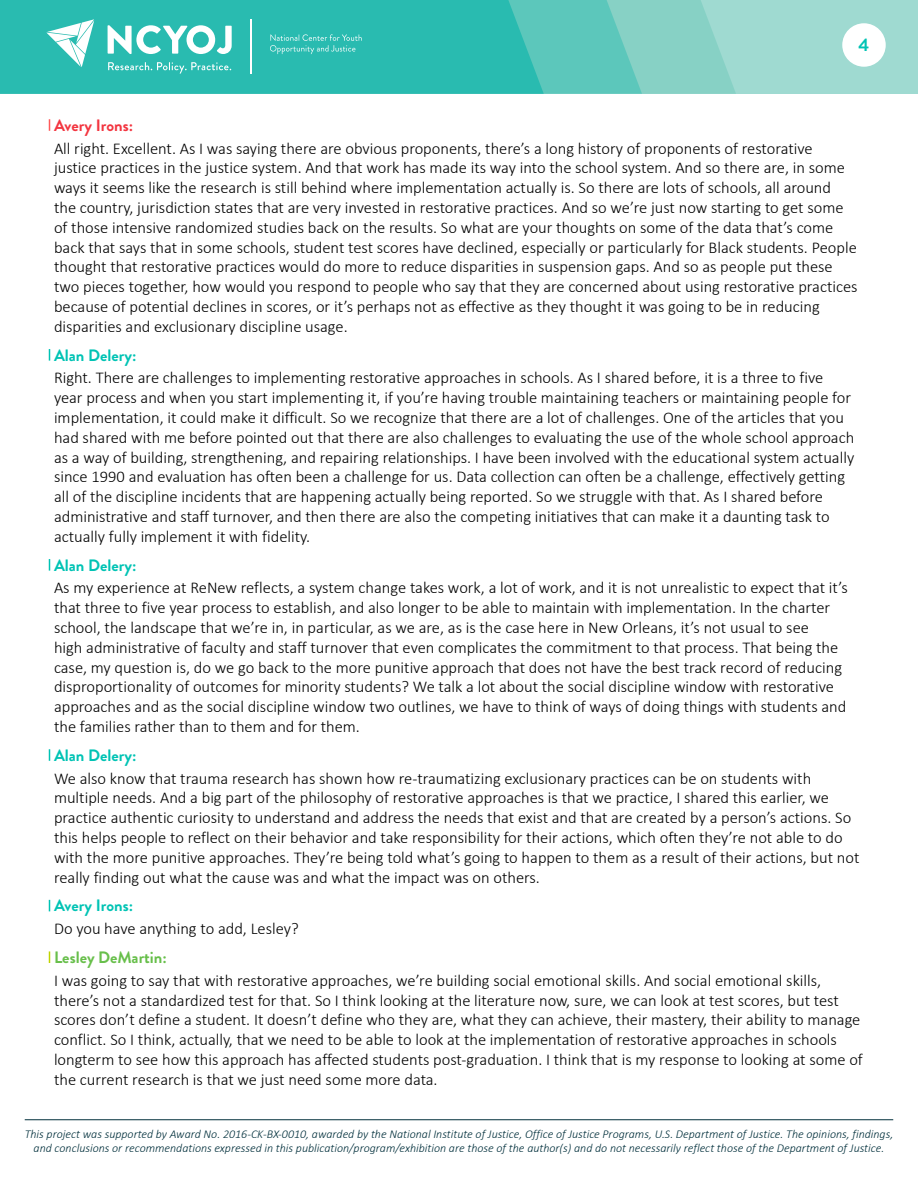
<style>
.page{position:relative;width:918px;height:1188px;background:#fff}
.page>*{position:absolute;margin:0;border:0;box-sizing:border-box;transform-origin:0 0}
.t1{font:700 18px "Brandon Grotesque";color:#00c3b4}
.t2{font:300 16.5px/19.8px "Calibri";color:#000}
.Speaker_2{font:700 16.5px "Brandon Grotesque";color:#00c3b4}
.Speaker_3{font:700 16.5px "Brandon Grotesque";color:#68bf4b}
.Speaker_1{font:700 16.5px "Brandon Grotesque";color:#f33540}
.t3{font:italic 300 12px/14.4px "Calibri";color:#002f3b;text-align:center}
</style>
<div class="page">
<hr style="left:25px;top:1119px;width:868px;height:1px;background:#002f3b">
<div style="left:0;top:0;width:918px;height:94px;background:#9fdad1"></div>
<svg style="left:642px;top:0;width:94px;height:94px;fill:#87d1c5"></svg>
<svg style="left:544px;top:0;width:98px;height:94px;background:#63c8bc"></svg>
<div style="left:0;top:0;width:544px;height:94px;background:#29bbb0"></div>
<div style="left:842px;top:23px;width:44px;height:44px;background:#fff;border-radius:50%"></div>
<svg style="left:270px;top:34px;width:92px;height:20px;background:#44c3ba"></svg>
<hr style="left:250px;top:20px;width:2px;height:54px;background:#fff">
<svg style="left:46px;top:19px;width:48px;height:48px;background:#81d7d0"></svg>
<svg style="left:108px;top:62px;width:123px;height:12px"></svg>
<svg style="left:108px;top:25px;width:124px;height:29px;background:#8ddad4"></svg>
<svg style="left:49px;top:119px;width:1px;height:12px"></svg>
<svg style="left:49px;top:349px;width:1px;height:12px"></svg>
<svg style="left:49px;top:559px;width:1px;height:12px"></svg>
<svg style="left:49px;top:749px;width:1px;height:12px"></svg>
<svg style="left:49px;top:951px;width:1px;height:12px"></svg>
<p class="t1" style="left:859px;top:33px;width:12px">4</p>
<p class="Speaker_1" style="left:54px;top:114px;width:81px">Avery Irons:</p>
<p class="t2" style="left:54px;top:138px;width:805px">All right. Excellent. As I was saying there are obvious proponents, there’s a long history of proponents of restorative justice practices in the justice system. And that work has made its way into the school system. And so there are, in some ways it seems like the research is still behind where implementation actually is. So there are lots of schools, all around<br>the country, jurisdiction states that are very invested in restorative practices. And so we’re just now starting to get some of those intensive randomized studies back on the results. So what are your thoughts on some of the data that’s come back that says that in some schools, student test scores have declined, especially or particularly for Black students. People thought that restorative practices would do more to reduce disparities in suspension gaps. And so as people put these two pieces together, how would you respond to people who say that they are concerned about using restorative practices because of potential declines in scores, or it’s perhaps not as effective as they thought it was going to be in reducing disparities and exclusionary discipline usage.</p>
<p class="Speaker_2" style="left:54px;top:343px;width:84px">Alan Delery:</p>
<p class="t2" style="left:54px;top:368px;width:802px">Right. There are challenges to implementing restorative approaches in schools. As I shared before, it is a three to five year process and when you start implementing it, if you’re having trouble maintaining teachers or maintaining people for implementation, it could make it difficult. So we recognize that there are a lot of challenges. One of the articles that you had shared with me before pointed out that there are also challenges to evaluating the use of the whole school approach as a way of building, strengthening, and repairing relationships. I have been involved with the educational system actually since 1990 and evaluation has often been a challenge for us. Data collection can often be a challenge, effectively getting all of the discipline incidents that are happening actually being reported. So we struggle with that. As I shared before administrative and staff turnover, and then there are also the competing initiatives that can make it a daunting task to actually fully implement it with fidelity.</p>
<p class="Speaker_2" style="left:54px;top:553px;width:84px">Alan Delery:</p>
<p class="t2" style="left:54px;top:578px;width:795px">As my experience at ReNew reflects, a system change takes work, a lot of work, and it is not unrealistic to expect that it’s that three to five year process to establish, and also longer to be able to maintain with implementation. In the charter school, the landscape that we’re in, in particular, as we are, as is the case here in New Orleans, it’s not usual to see<br>high administrative of faculty and staff turnover that even complicates the commitment to that process. That being the case, my question is, do we go back to the more punitive approach that does not have the best track record of reducing disproportionality of outcomes for minority students? We talk a lot about the social discipline window with restorative approaches and as the social discipline window two outlines, we have to think of ways of doing things with students and the families rather than to them and for them.</p>
<p class="Speaker_2" style="left:54px;top:744px;width:84px">Alan Delery:</p>
<p class="t2" style="left:54px;top:768px;width:807px">We also know that trauma research has shown how re-traumatizing exclusionary practices can be on students with multiple needs. And a big part of the philosophy of restorative approaches is that we practice, I shared this earlier, we practice authentic curiosity to understand and address the needs that exist and that are created by a person’s actions. So this helps people to reflect on their behavior and take responsibility for their actions, which often they’re not able to do with the more punitive approaches. They’re being told what’s going to happen to them as a result of their actions, but not really finding out what the cause was and what the impact was on others.</p>
<p class="Speaker_2" style="left:54px;top:894px;width:81px">Avery Irons:</p>
<p class="t2" style="left:54px;top:919px;width:246px">Do you have anything to add, Lesley?</p>
<p class="Speaker_3" style="left:54px;top:946px;width:114px">Lesley DeMartin:</p>
<p class="t2" style="left:54px;top:970px;width:810px">I was going to say that with restorative approaches, we’re building social emotional skills. And social emotional skills, there’s not a standardized test for that. So I think looking at the literature now, sure, we can look at test scores, but test scores don’t define a student. It doesn’t define who they are, what they can achieve, their mastery, their ability to manage conflict. So I think, actually, that we need to be able to look at the implementation of restorative approaches in schools longterm to see how this approach has affected students post-graduation. I think that is my response to looking at some of the current research is that we just need some more data.</p>
<p class="t3" style="left:25px;top:1126px;width:870px">This project was supported by Award No. 2016-CK-BX-0010, awarded by the National Institute of Justice, Office of Justice Programs, U.S. Department of Justice. The opinions, findings, and conclusions or recommendations expressed in this publication/program/exhibition are those of the author(s) and do not necessarily reflect those of the Department of Justice.</p>
</div>
